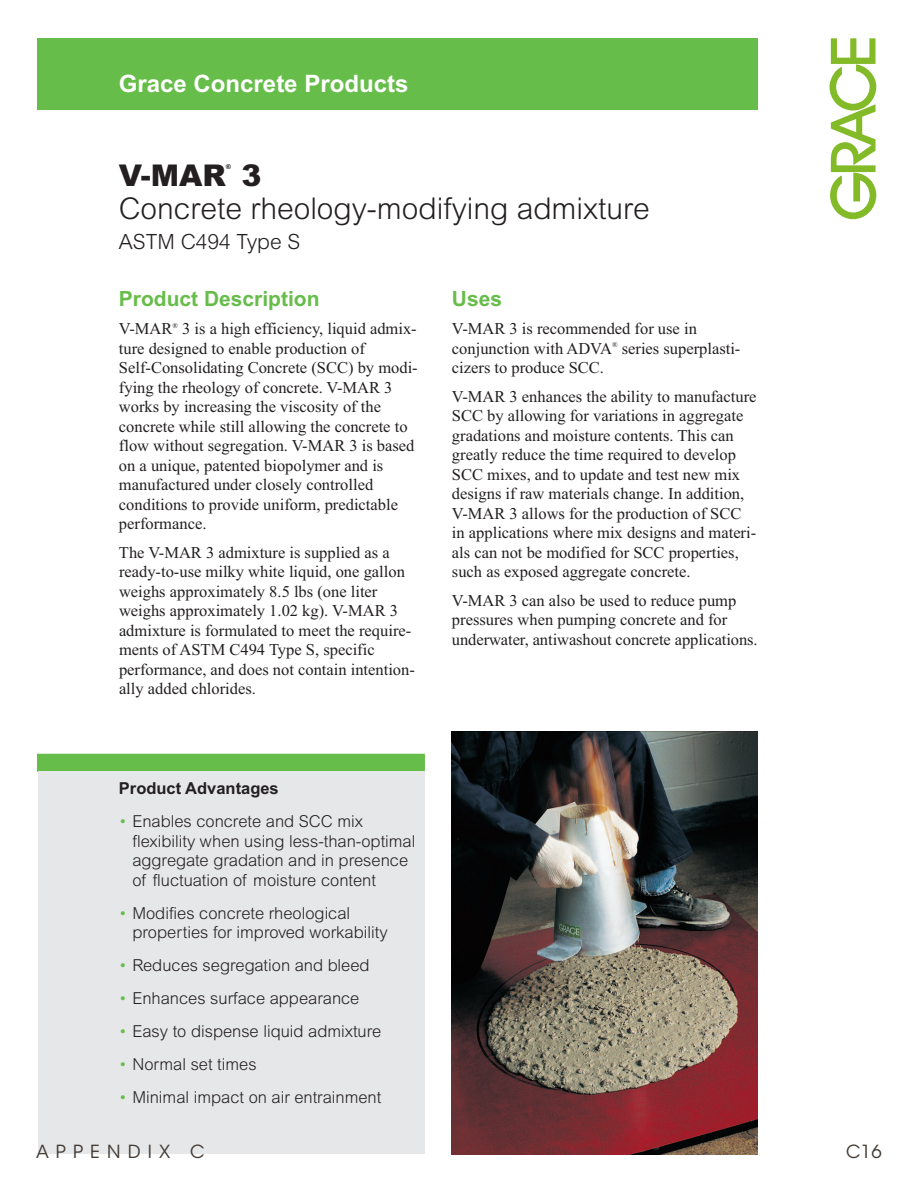
<style>
.page{position:relative;width:918px;height:1188px;background:#fff}
.page>*{position:absolute;margin:0;border:0;box-sizing:border-box;transform-origin:0 0}
.t1{font:300 30px/33px "Arial";color:#231f20}
.t2{font:900 30px "Arial";color:#231f20}
.t3{font:700 24px "Arial";color:#fff}
.t4{font:700 21px "Arial";color:#67bd4a}
.t5{font:300 21px "Arial";color:#231f20}
.t6{font:18px "ITC Avant Garde Std";letter-spacing:.21em;color:#443b34}
.t7{font:16.5px/19.5px "Times New Roman";color:#231f20}
.t8{font:300 16.5px/19.5px "Arial";color:#231f20}
.t9{font:700 16.5px "Arial";color:#231f20}
.t10{font:7.35px "Times New Roman";color:#231f20}
.t11{font:900 6.75px "Arial";color:#231f20}
.s1{font-weight:900}
.s2{color:#67bd4a}
</style>
<div class="page">
<div style="left:38px;top:38px;width:720px;height:72px;background:#67bd4a"></div>
<svg style="left:830px;top:38px;width:46px;height:181px"></svg>
<div style="left:38px;top:754px;width:387px;height:18px;background:#67bd4a"></div>
<div style="left:38px;top:772px;width:387px;height:382px;background:#e6e7e9"></div>
<img style="left:452px;top:731px;width:306px;height:423px">
<p class="t3" style="left:119px;top:70px;width:291px">Grace Concrete Products</p>
<p class="t1" style="left:119px;top:159px;width:532px;text-indent:122px"><span class="s1">3<br></span>Concrete rheology-modifying admixture</p>
<p class="t5" style="left:119px;top:229px;width:183px">ASTM C494 Type S</p>
<p class="t4" style="left:119px;top:286px;width:202px">Product Description</p>
<p class="t7" style="left:119px;top:318px;width:55px">V-MAR</p>
<p class="t10" style="left:172px;top:320px;width:7px">®</p>
<p class="t2" style="left:119px;top:158px;width:109px">V-MAR</p>
<p class="t11" style="left:226px;top:163px;width:7px">®</p>
<p class="t4" style="left:452px;top:286px;width:52px">Uses</p>
<p class="t7" style="left:452px;top:318px;width:247px">V-MAR 3 is recommended for use in conjunction with ADVA</p>
<p class="t7" style="left:119px;top:318px;width:300px;text-indent:63px">3 is a high efficiency, liquid admix&shy;ture designed to enable production of Self-Consolidating Concrete (SCC) by modi&shy;fying the rheology of concrete. V-MAR 3 works by increasing the viscosity of the concrete while still allowing the concrete to flow without segregation. V-MAR 3 is based on a unique, patented biopolymer and is manufactured under closely controlled conditions to provide uniform, predictable performance.</p>
<p class="t7" style="left:119px;top:542px;width:298px">The V-MAR 3 admixture is supplied as a ready-to-use milky white liquid, one gallon weighs approximately 8.5 lbs (one liter weighs approximately 1.02 kg). V-MAR 3 admixture is formulated to meet the require&shy;ments of ASTM C494 Type S, specific performance, and does not contain intention&shy;ally added chlorides.</p>
<p class="t10" style="left:612px;top:340px;width:7px">®</p>
<p class="t7" style="left:622px;top:338px;width:120px">series superplasti-</p>
<p class="t7" style="left:452px;top:353px;width:306px;line-height:28.5px">cizers to produce SCC.<br>V-MAR 3 enhances the ability to manufacture</p>
<p class="t7" style="left:452px;top:405px;width:306px">SCC by allowing for variations in aggregate gradations and moisture contents. This can greatly reduce the time required to develop SCC mixes, and to update and test new mix designs if raw materials change. In addition, V-MAR 3 allows for the production of SCC in applications where mix designs and materi&shy;als can not be modified for SCC properties, such as exposed aggregate concrete.</p>
<p class="t7" style="left:452px;top:590px;width:307px">V-MAR 3 can also be used to reduce pump pressures when pumping concrete and for underwater, antiwashout concrete applications.</p>
<p class="t9" style="left:119px;top:779px;width:161px">Product Advantages</p>
<p class="t8" style="left:132px;top:812px;width:285px;text-indent:-13px"><span class="s2">•</span> Enables concrete and SCC mix flexibility when using less-than-optimal aggregate gradation and in presence of fluctuation of moisture content</p>
<p class="t8" style="left:132px;top:903px;width:257px;text-indent:-13px"><span class="s2">•</span> Modifies concrete rheological properties for improved workability</p>
<p class="t8" style="left:119px;top:956px;width:252px"><span class="s2">•</span> Reduces segregation and bleed</p>
<p class="t8" style="left:119px;top:989px;width:242px"><span class="s2">•</span> Enhances surface appearance</p>
<p class="t8" style="left:119px;top:1022px;width:264px"><span class="s2">•</span> Easy to dispense liquid admixture</p>
<p class="t8" style="left:119px;top:1055px;width:139px"><span class="s2">•</span> Normal set times</p>
<p class="t8" style="left:119px;top:1088px;width:264px"><span class="s2">•</span> Minimal impact on air entrainment</p>
<p class="t6" style="left:36px;top:1141px;width:17px">APP</p>
<p class="t6" style="left:90px;top:1141px;width:116px">ENDI X C</p>
<p class="t6" style="left:846px;top:1141px;width:38px">C16</p>
</div>
